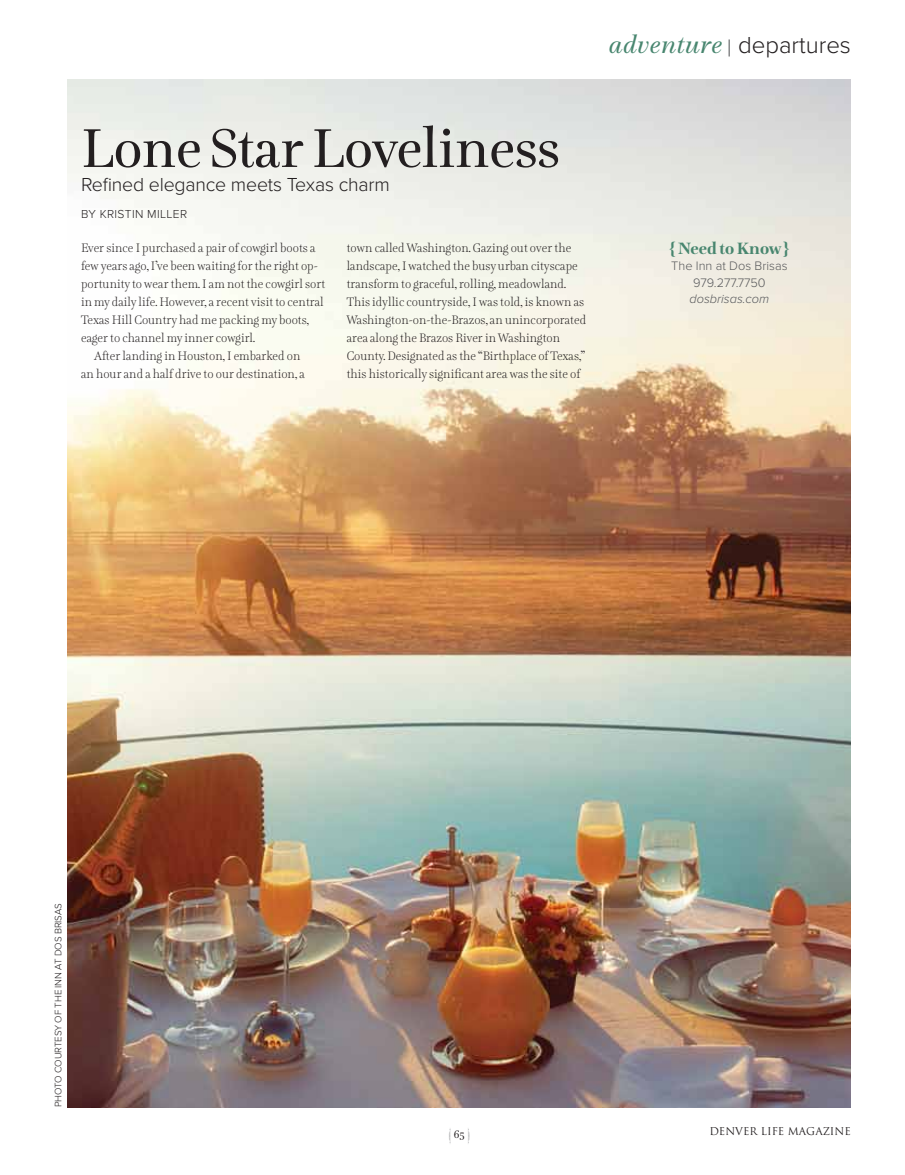
<style>
.page{position:relative;width:905px;height:1175px;background:#fff}
.page>*{position:absolute;margin:0;border:0;box-sizing:border-box;transform-origin:0 0}
.t1{font:60px "Lavigne Display";letter-spacing:-.01em;color:#231f20}
.t2{font:300 24px "Proxima Nova";color:#231f20}
.t3{font:300 19.5px "Proxima Nova";letter-spacing:-.01em;color:#231f20}
.t4{font:700 18px "Lavigne Display";color:#48866f}
.t5{font:300 13.5px/18px "Lavigne Display";color:#231f20}
.t6{font:300 12.75px/16.5px "Proxima Nova";color:#58595b;text-align:center}
.t7{font:italic 300 12.75px "Proxima Nova";color:#58595b}
.t8{font:300 12px "Proxima Nova";letter-spacing:.03em;color:#231f20}
.t9{font:12px "Lavigne Display";color:#231f20}
.t10{font:10.5px "Trajan";color:#231f20}
.t11{font:300 9.75px "Proxima Nova";letter-spacing:-.01em;color:#231f20}
.s1{font-family:"Lavigne Display";font-weight:400;font-style:italic;font-size:27px;color:#48866f}
.s2{color:#58595b}
</style>
<div class="page">
<img style="left:68px;top:80px;width:782px;height:1027px">
<h2 class="t2" style="left:609px;top:31px;width:243px"><span class="s1">adventure</span> <span class="s2">|</span> departures</h2>
<h1 class="t1" style="left:81px;top:116px;width:481px">Lone Star Loveliness</h1>
<h3 class="t3" style="left:81px;top:173px;width:310px">Refined elegance meets Texas charm</h3>
<p class="t8" style="left:81px;top:207px;width:108px">By Kristin Miller</p>
<p class="t5" style="left:81px;top:239px;width:236px">Ever since I purchased a pair of cowgirl boots a</p>
<p class="t5" style="left:81px;top:257px;width:238px">few years ago, I’ve been waiting for the right op-</p>
<p class="t5" style="left:81px;top:275px;width:246px">portunity to wear them. I am not the cowgirl sort</p>
<p class="t5" style="left:81px;top:293px;width:244px">in my daily life. However, a recent visit to central</p>
<p class="t5" style="left:81px;top:311px;width:229px">Texas Hill Country had me packing my boots,</p>
<p class="t5" style="left:81px;top:329px;width:176px">eager to channel my inner cowgirl.</p>
<p class="t5" style="left:94px;top:347px;width:207px">After landing in Houston, I embarked on</p>
<p class="t5" style="left:81px;top:365px;width:225px">an hour and a half drive to our destination, a</p>
<p class="t5" style="left:347px;top:239px;width:241px">town called Washington. Gazing out over the landscape, I watched the busy urban cityscape transform to graceful, rolling, meadowland.<br>This idyllic countryside, I was told, is known as Washington-on-the-Brazos, an unincorporated area along the Brazos River in Washington County. Designated as the “Birthplace of Texas,” this historically significant area was the site of</p>
<h3 class="t4" style="left:669px;top:238px;width:121px">{ Need to Know }</h3>
<p class="t6" style="left:671px;top:258px;width:118px">The I nn at Dos Brisas<br>979.277.7750</p>
<p class="t7" style="left:689px;top:292px;width:81px">dosbrisas.com</p>
<p class="t11" style="left:52px;top:1107px;width:205px;rotate:-90deg">Photo courtesy of the inn at Dos brisas</p>
<p class="t9" style="left:454px;top:1127px;width:12px">65</p>
<p class="t10" style="left:709px;top:1125px;width:143px">DENVER LIFE MAGAZINE</p>
</div>
